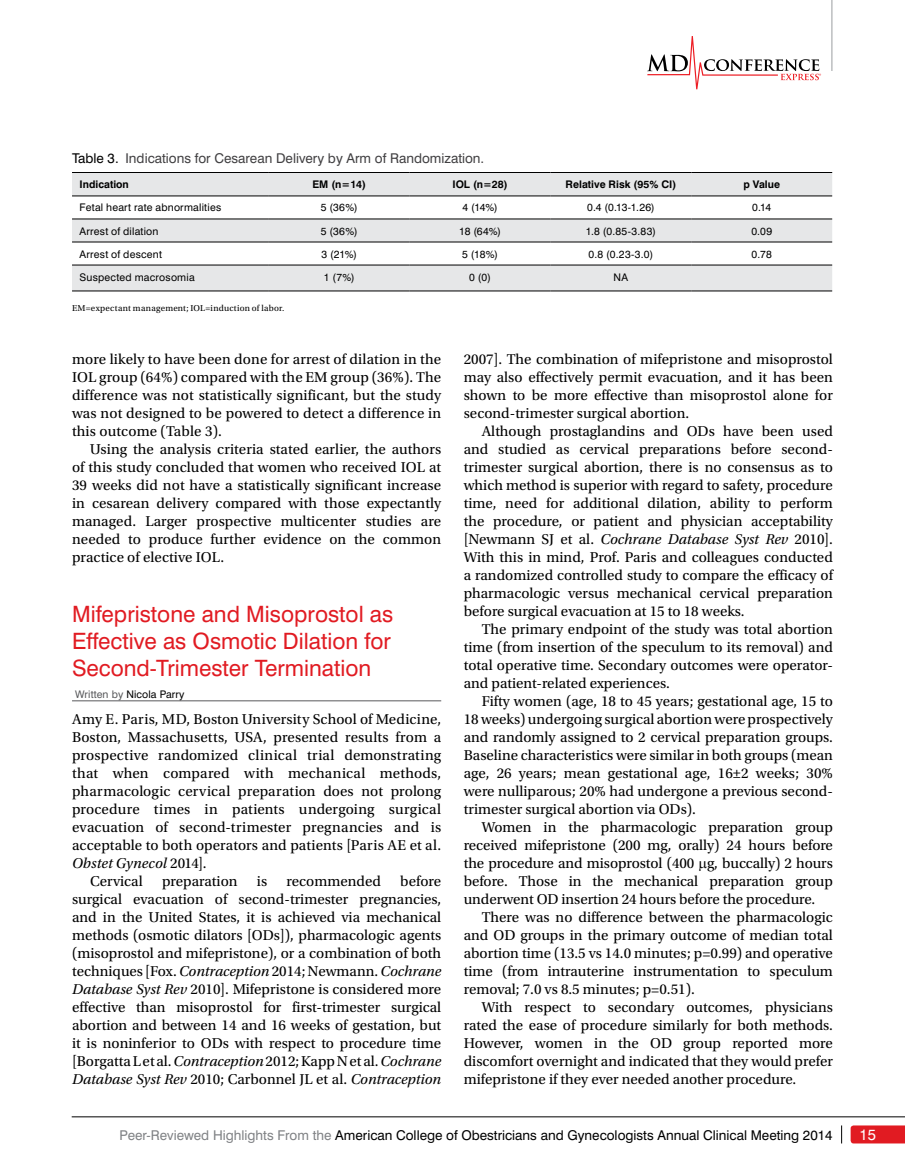
<style>
.page{position:relative;width:905px;height:1175px;background:#fff}
.page>*{position:absolute;margin:0;border:0;box-sizing:border-box;transform-origin:0 0}
.t1{font:22.5px/27px "Swiss 721 BT";color:#e11b22;text-align:justify}
.t2{font:15px/18px "Utopia Std";color:#000;text-align:justify}
.t3{font:italic 15px "Utopia Std";letter-spacing:.01em;color:#000}
.t4{font:15px "Swiss 721 BT";color:#fff}
.t5{font:13.5px "Swiss 721 BT";color:#000}
.t6{font:13.5px "Swiss 721 BT";color:#414042}
.t7{font:10.5px "Swiss 721 BT";letter-spacing:.02em;color:#000}
.t8{font:700 10.5px "Swiss 721 BT";color:#000}
.t9{font:9px "Utopia Std";letter-spacing:.025em;color:#000}
.s1{color:#000}
.s2{color:#58595b}
.s3{font-style:normal}
.s4{font-style:italic}
.s5{color:#808285}
</style>
<div class="page">
<svg style="left:647px;top:36px;width:174px;height:53px"></svg>
<hr style="left:831px;top:0;width:1px;height:71px;background:#bcbec0">
<hr style="left:72px;top:1116px;width:832px;height:1px;background:#000">
<svg style="left:841px;top:1125px;width:1px;height:18px"></svg>
<svg style="left:850px;top:1125px;width:54px;height:18px"></svg>
<hr style="left:72px;top:700px;width:369px;height:1px;background:#58595b">
<div style="left:72px;top:173px;width:760px;height:118px;background:#e6e7e8"></div>
<svg style="left:72px;top:197px;width:760px;height:68px"></svg>
<hr style="left:72px;top:172px;width:197px;height:1px;background:#000">
<hr style="left:269px;top:172px;width:140px;height:1px;background:#000">
<hr style="left:409px;top:172px;width:141px;height:1px;background:#000">
<hr style="left:550px;top:172px;width:141px;height:1px;background:#000">
<hr style="left:691px;top:172px;width:141px;height:1px;background:#000">
<hr style="left:72px;top:196px;width:197px;height:1px;background:#000">
<hr style="left:269px;top:196px;width:140px;height:1px;background:#000">
<hr style="left:409px;top:196px;width:141px;height:1px;background:#000">
<hr style="left:550px;top:196px;width:141px;height:1px;background:#000">
<hr style="left:691px;top:196px;width:141px;height:1px;background:#000">
<hr style="left:72px;top:219px;width:197px;height:1px;background:#000">
<hr style="left:269px;top:219px;width:140px;height:1px;background:#000">
<hr style="left:409px;top:219px;width:141px;height:1px;background:#000">
<hr style="left:550px;top:219px;width:141px;height:1px;background:#000">
<hr style="left:691px;top:219px;width:141px;height:1px;background:#000">
<hr style="left:72px;top:242px;width:197px;height:1px;background:#000">
<hr style="left:269px;top:242px;width:140px;height:1px;background:#000">
<hr style="left:409px;top:242px;width:141px;height:1px;background:#000">
<hr style="left:550px;top:242px;width:141px;height:1px;background:#000">
<hr style="left:691px;top:242px;width:141px;height:1px;background:#000">
<hr style="left:72px;top:265px;width:197px;height:1px;background:#000">
<hr style="left:269px;top:265px;width:140px;height:1px;background:#000">
<hr style="left:409px;top:265px;width:141px;height:1px;background:#000">
<hr style="left:550px;top:265px;width:141px;height:1px;background:#000">
<hr style="left:691px;top:265px;width:141px;height:1px;background:#000">
<hr style="left:72px;top:291px;width:197px;height:1px;background:#000">
<hr style="left:269px;top:291px;width:140px;height:1px;background:#000">
<hr style="left:409px;top:291px;width:141px;height:1px;background:#000">
<hr style="left:550px;top:291px;width:141px;height:1px;background:#000">
<hr style="left:691px;top:291px;width:141px;height:1px;background:#000">
<p class="t6" style="left:72px;top:150px;width:414px"><span class="s1">Table 3.</span> Indications for Cesarean Delivery by Arm of Randomization.</p>
<p class="t8" style="left:80px;top:178px;width:51px">Indication</p>
<p class="t8" style="left:312px;top:178px;width:55px">EM (n=14)</p>
<p class="t8" style="left:452px;top:178px;width:57px">IOL (n=28)</p>
<p class="t8" style="left:565px;top:178px;width:112px">Relative Risk (95% CI)</p>
<p class="t8" style="left:743px;top:178px;width:38px">p Value</p>
<p class="t7" style="left:80px;top:201px;width:143px">Fetal heart rate abnormalities</p>
<p class="t7" style="left:321px;top:201px;width:38px">5 (36%)</p>
<p class="t7" style="left:462px;top:201px;width:37px">4 (14%)</p>
<p class="t7" style="left:587px;top:201px;width:69px">0.4 (0.13-1.26)</p>
<p class="t7" style="left:752px;top:201px;width:21px">0.14</p>
<p class="t7" style="left:80px;top:224px;width:81px">Arrest of dilation</p>
<p class="t7" style="left:321px;top:224px;width:38px">5 (36%)</p>
<p class="t7" style="left:459px;top:224px;width:43px">18 (64%)</p>
<p class="t7" style="left:585px;top:224px;width:72px">1.8 (0.85-3.83)</p>
<p class="t7" style="left:751px;top:224px;width:22px">0.09</p>
<p class="t7" style="left:79px;top:247px;width:84px">Arrest of descent</p>
<p class="t7" style="left:321px;top:247px;width:37px">3 (21%)</p>
<p class="t7" style="left:462px;top:247px;width:37px">5 (18%)</p>
<p class="t7" style="left:588px;top:247px;width:66px">0.8 (0.23-3.0)</p>
<p class="t7" style="left:751px;top:247px;width:22px">0.78</p>
<p class="t7" style="left:79px;top:270px;width:117px">Suspected macrosomia</p>
<p class="t7" style="left:324px;top:270px;width:32px">1 (7%)</p>
<p class="t7" style="left:469px;top:270px;width:23px">0 (0)</p>
<p class="t7" style="left:613px;top:270px;width:16px">NA</p>
<p class="t9" style="left:72px;top:303px;width:214px">EM=expectant management; IOL=induction of labor.</p>
<p class="t2" style="left:72px;top:350px;width:371px">more likely to have been done for arrest of dilation in the IOL group (64%) compared with the EM group (36%). The difference was not statistically significant, but the study was not designed to be powered to detect a difference in this outcome (Table 3).</p>
<p class="t2" style="left:72px;top:440px;width:371px;text-indent:18px">Using the analysis criteria stated earlier, the authors of this study concluded that women who received IOL at 39 weeks did not have a statistically significant increase in cesarean delivery compared with those expectantly managed. Larger prospective multicenter studies are needed to produce further evidence on the common practice of elective IOL.</p>
<h1 class="t1" style="left:72px;top:600px;width:323px">Mifepristone and Misoprostol as Effective as Osmotic Dilation for Second-Trimester Termination</h1>
<p class="t7" style="left:75px;top:688px;width:111px"><span class="s2">Written by</span> Nicola Parry</p>
<p class="t2" style="left:72px;top:710px;width:370px">Amy E. Paris, MD, Boston University School of Medicine,</p>
<p class="t2" style="left:72px;top:728px;width:370px">Boston, Massachusetts, USA, presented results from a</p>
<p class="t2" style="left:72px;top:746px;width:371px">prospective randomized clinical trial demonstrating</p>
<p class="t2" style="left:72px;top:764px;width:371px">that when compared with mechanical methods,</p>
<p class="t2" style="left:72px;top:782px;width:370px">pharmacologic cervical preparation does not prolong</p>
<p class="t2" style="left:72px;top:800px;width:370px">procedure times in patients undergoing surgical</p>
<p class="t2" style="left:72px;top:818px;width:370px">evacuation of second-trimester pregnancies and is</p>
<p class="t2" style="left:72px;top:836px;width:371px">acceptable to both operators and patients [Paris AE et al.</p>
<p class="t3" style="left:72px;top:854px;width:136px">Obstet Gynecol <span class="s3">2014].</span></p>
<p class="t2" style="left:90px;top:872px;width:54px">Cervical</p>
<p class="t2" style="left:162px;top:872px;width:77px">preparation</p>
<p class="t2" style="left:257px;top:872px;width:12px">is</p>
<p class="t2" style="left:286px;top:872px;width:96px">recommended</p>
<p class="t2" style="left:72px;top:872px;width:371px;text-indent:328px">before surgical evacuation of second-trimester pregnancies, and in the United States, it is achieved via mechanical methods (osmotic dilators [ODs]), pharmacologic agents (misoprostol and mifepristone), or a combination of both techniques [Fox. <span class="s4">Contraception</span> 2014; Newmann. <span class="s4">Cochrane Database Syst Rev</span> 2010]. Mifepristone is considered more effective than misoprostol for first-trimester surgical abortion and between 14 and 16 weeks of gestation, but it is noninferior to ODs with respect to procedure time [Borgatta L et al. <span class="s4">Contraception</span> 2012; Kapp N et al. <span class="s4">Cochrane Database Syst Rev</span> 2010; Carbonnel JL et al. <span class="s4">Contraception</span></p>
<p class="t2" style="left:464px;top:350px;width:370px">2007]. The combination of mifepristone and misoprostol may also effectively permit evacuation, and it has been shown to be more effective than misoprostol alone for second-trimester surgical abortion.</p>
<p class="t2" style="left:464px;top:422px;width:371px;text-indent:18px">Although prostaglandins and ODs have been used and studied as cervical preparations before second&shy;trimester surgical abortion, there is no consensus as to which method is superior with regard to safety, procedure time, need for additional dilation, ability to perform the procedure, or patient and physician acceptability [Newmann SJ et al. <span class="s4">Cochrane Database Syst Rev</span> 2010].<br>With this in mind, Prof. Paris and colleagues conducted a randomized controlled study to compare the efficacy of pharmacologic versus mechanical cervical preparation before surgical evacuation at 15 to 18 weeks.</p>
<p class="t2" style="left:464px;top:620px;width:371px;text-indent:18px">The primary endpoint of the study was total abortion time (from insertion of the speculum to its removal) and total operative time. Secondary outcomes were operator&shy;and patient-related experiences.</p>
<p class="t2" style="left:464px;top:692px;width:371px;text-indent:18px">Fifty women (age, 18 to 45 years; gestational age, 15 to 18 weeks) undergoing surgical abortion were prospectively and randomly assigned to 2 cervical preparation groups.<br>Baseline characteristics were similar in both groups (mean age, 26 years; mean gestational age, 16±2 weeks; 30% were nulliparous; 20% had undergone a previous second&shy;trimester surgical abortion via ODs).</p>
<p class="t2" style="left:464px;top:818px;width:371px;text-indent:18px">Women in the pharmacologic preparation group received mifepristone (200 mg, orally) 24 hours before the procedure and misoprostol (400 g, buccally) 2 hours before. Those in the mechanical preparation group underwent OD insertion 24 hours before the procedure.</p>
<p class="t2" style="left:464px;top:908px;width:371px;text-indent:18px">There was no difference between the pharmacologic and OD groups in the primary outcome of median total abortion time (13.5 vs 14.0 minutes; p=0.99) and operative time (from intrauterine instrumentation to speculum removal; 7.0 vs 8.5 minutes; p=0.51).</p>
<p class="t2" style="left:464px;top:998px;width:371px;text-indent:18px">With respect to secondary outcomes, physicians rated the ease of procedure similarly for both methods.<br>However, women in the OD group reported more discomfort overnight and indicated that they would prefer mifepristone if they ever needed another procedure.</p>
<p class="t5" style="left:120px;top:1126px;width:714px"><span class="s5">Peer-Reviewed Highlights From the</span> American College of Obestricians and Gynecologists Annual Clinical Meeting 2014</p>
<p class="t4" style="left:859px;top:1125px;width:18px">15</p>
</div>
